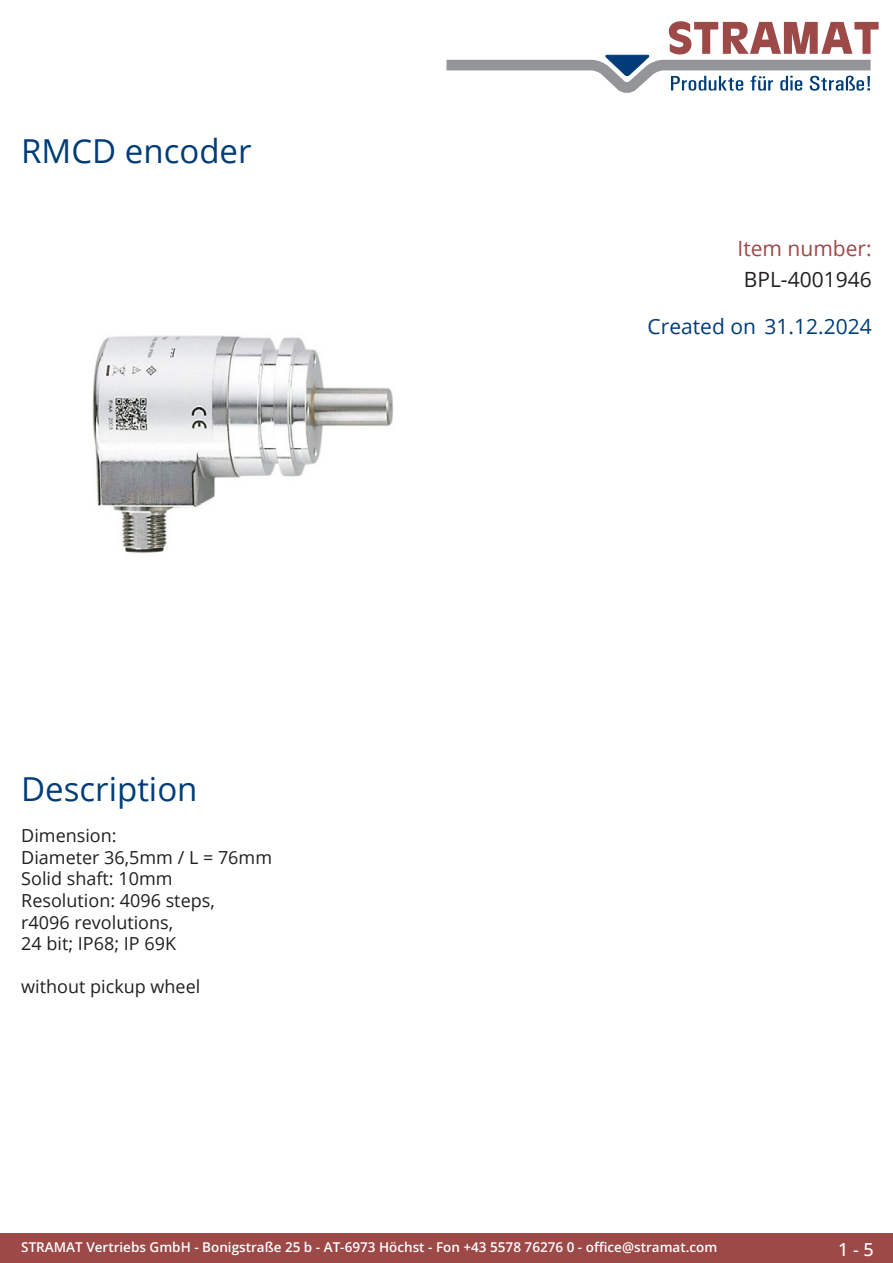
<style>
.page{position:relative;width:893px;height:1263px;background:#fff}
.page>*{position:absolute;margin:0;border:0;box-sizing:border-box;transform-origin:0 0}
.Produkttitel{font:33px "Open Sans";color:#003d78}
.Erstellungsdatum{font:21px "Open Sans";color:#003d78}
.TechDaten_Überschrif{font:21px "Open Sans";color:#9c4948}
.TechDaten_Inhalt{font:21px "Open Sans";color:#231f20}
.Beschreibung_Text{font:18px/21.6px "Open Sans";color:#231f20}
.t1{font:500 18px "Open Sans";color:#fff}
.t2{font:600 13.5px "Open Sans";color:#fff}
</style>
<div class="page">
<div style="left:0;top:1233px;width:893px;height:30px;background:#9c4948"></div>
<svg style="left:446px;top:21px;width:433px;height:72px"></svg>
<img style="left:92px;top:335px;width:301px;height:219px">
<p class="Produkttitel" style="left:21px;top:128px;width:232px">RMCD encoder</p>
<p class="Produkttitel" style="left:21px;top:766px;width:178px">Description</p>
<p class="Beschreibung_Text" style="left:21px;top:824px;width:252px">Dimension:<br>Diameter 36,5mm / L = 76mm<br>Solid shaft: 10mm<br>Resolution: 4096 steps,<br>r4096 revolutions,<br>24 bit; IP68; IP 69K</p>
<p class="Beschreibung_Text" style="left:21px;top:975px;width:181px">without pickup wheel</p>
<p class="TechDaten_Überschrif" style="left:737px;top:234px;width:136px">Item number:</p>
<p class="TechDaten_Inhalt" style="left:744px;top:265px;width:129px">BPL-4001946</p>
<p class="Erstellungsdatum" style="left:648px;top:312px;width:226px">Created on 31.12.2024</p>
<p class="t2" style="left:21px;top:1238px;width:698px">STRAMAT Vertriebs GmbH - Bonigstraße 25 b - AT-6973 Höchst - Fon +43 5578 76276 0 - office@stramat.com</p>
<p class="t1" style="left:838px;top:1237px;width:37px">1 - 5</p>
</div>
